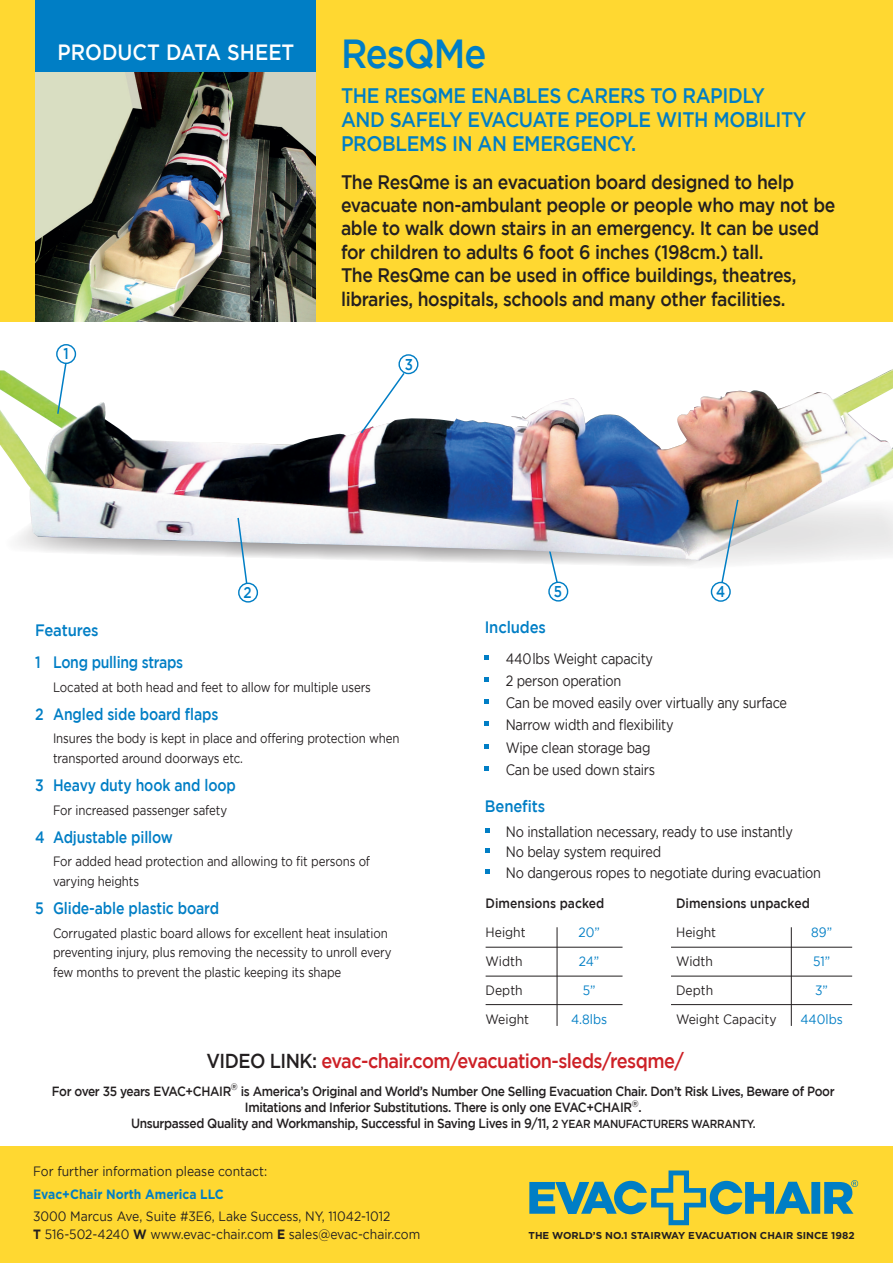
<style>
.page{position:relative;width:893px;height:1263px;background:#fff}
.page>*{position:absolute;margin:0;border:0;box-sizing:border-box;transform-origin:0 0}
.t1{font:500 22.05px "Gotham";color:#fff;scale:.9 1}
.t2{font:500 21px/24px "Gotham";letter-spacing:-.02em;color:#007ec5;scale:.9 1}
.t3{font:500 20.1px "Gotham";letter-spacing:-.03em;color:#cd2026;scale:.9 1}
.t4{font:500 19.5px/23.4px "Gotham";letter-spacing:-.02em;color:#231f20;scale:.9 1}
.t5{font:500 16.5px "Gotham";letter-spacing:-.01em;color:#007ec5;scale:.85 1}
.t6{font:500 16.5px/32.2px "Gotham";letter-spacing:-.01em;color:#007ec5;scale:.9 1}
.t7{font:500 15.6px "Gotham";color:#007ec5;scale:.85 1}
.t8{font:15px/22.2px "Gotham";letter-spacing:-.02em;color:#231f20;scale:.85 1}
.t9{font:13.5px/19.5px "Gotham";letter-spacing:-.01em;color:#231f20;scale:.85 1}
.t10{font:13.5px/18px "Gotham";letter-spacing:-.01em;color:#231f20;scale:.9 1}
.t11{font:500 13.5px "Gotham";color:#231f20;scale:.9 1}
.t12{font:13.5px "Gotham";color:#007ec5;scale:.9 1}
.t13{font:700 13.5px "Gotham";color:#007ec5;scale:.9 1}
.t14{font:500 13.35px "Gotham";letter-spacing:-.03em;color:#231f20;scale:.9 1}
.t15{font:700 10.05px "Gotham";color:#231f20}
.t16{font:500 9.3px "Gotham";color:#231f20;scale:.9 1}
.s1{font-size:40.5px;color:#007ec5}
.s2{color:#231f20}
.s3{font-size:11.7px}
.s4{font-weight:700}
</style>
<div class="page">
<div style="left:0;top:0;width:893px;height:322px;background:#ffd831"></div>
<div style="left:0;top:1146px;width:893px;height:117px;background:#ffd831"></div>
<svg style="left:529px;top:1170px;width:329px;height:55px"></svg>
<div style="left:35px;top:0;width:281px;height:72px;background:#007ec5"></div>
<svg style="left:485px;top:655px;width:4px;height:4px"></svg>
<svg style="left:485px;top:677px;width:4px;height:4px"></svg>
<svg style="left:485px;top:699px;width:4px;height:5px"></svg>
<svg style="left:485px;top:722px;width:4px;height:4px"></svg>
<svg style="left:485px;top:744px;width:4px;height:4px"></svg>
<svg style="left:485px;top:766px;width:4px;height:4px"></svg>
<img style="left:35px;top:72px;width:280px;height:250px">
<hr style="left:557px;top:927px;width:1px;height:99px;background:#231f20">
<hr style="left:486px;top:947px;width:136px;height:1px;background:#231f20">
<hr style="left:486px;top:976px;width:136px;height:1px;background:#231f20">
<hr style="left:486px;top:1004px;width:136px;height:1px;background:#231f20">
<hr style="left:791px;top:927px;width:1px;height:99px;background:#231f20">
<hr style="left:671px;top:947px;width:181px;height:1px;background:#231f20">
<hr style="left:671px;top:976px;width:181px;height:1px;background:#231f20">
<hr style="left:671px;top:1004px;width:181px;height:1px;background:#231f20">
<img style="left:17px;top:485px;width:699px;height:80px">
<div style="left:548px;top:582px;width:20px;height:20px;border:1px solid #007ec5;border-radius:50%"></div>
<img style="left:525px;top:485px;width:34px;height:99px">
<img style="left:0;top:370px;width:863px;height:115px">
<div style="left:56px;top:344px;width:20px;height:20px;border:1px solid #007ec5;border-radius:50%"></div>
<svg style="left:56px;top:361px;width:12px;height:54px"></svg>
<svg style="left:236px;top:516px;width:12px;height:69px"></svg>
<div style="left:238px;top:583px;width:20px;height:20px;border:1px solid #007ec5;border-radius:50%"></div>
<svg style="left:359px;top:371px;width:47px;height:64px"></svg>
<div style="left:398px;top:354px;width:20px;height:20px;border:1px solid #007ec5;border-radius:50%"></div>
<svg style="left:626px;top:497px;width:267px;height:87px"></svg>
<div style="left:711px;top:582px;width:20px;height:20px;border:1px solid #007ec5;border-radius:50%"></div>
<svg style="left:485px;top:828px;width:4px;height:4px"></svg>
<svg style="left:485px;top:849px;width:4px;height:4px"></svg>
<svg style="left:485px;top:869px;width:4px;height:5px"></svg>
<h1 class="t1" style="left:58px;top:40px;width:478px">PRODUCT DATA SHEET <span class="s1">ResQMe</span></h1>
<h2 class="t2" style="left:341px;top:83px;width:519px">THE RESQME ENABLES CARERS TO RAPIDLY<br>AND SAFELY EVACUATE PEOPLE WITH MOBILITY<br>PROBLEMS IN AN EMERGENCY.</h2>
<p class="t4" style="left:341px;top:170px;width:551px">The ResQme is an evacuation board designed to help evacuate non-ambulant people or people who may not be able to walk down stairs in an emergency. It can be used for children to adults 6 foot 6 inches (198cm.) tall.<br>The ResQme can be used in office buildings, theatres, libraries, hospitals, schools and many other facilities.</p>
<p class="t7" style="left:64px;top:345px;width:8px">1</p>
<p class="t7" style="left:243px;top:584px;width:11px">2</p>
<p class="t7" style="left:405px;top:355px;width:11px">3</p>
<p class="t7" style="left:554px;top:583px;width:11px">5</p>
<p class="t7" style="left:716px;top:583px;width:12px">4</p>
<p class="t6" style="left:485px;top:611px;width:69px">Includes</p>
<p class="t8" style="left:506px;top:647px;width:332px">440lbs Weight capacity<br>2 person operation<br>Can be moved easily over virtually any surface<br>Narrow width and flexibility<br>Wipe clean storage bag<br>Can be used down stairs</p>
<p class="t6" style="left:35px;top:613px;width:166px">Features<br>1 Long pulling straps</p>
<p class="t9" style="left:53px;top:677px;width:375px">Located at both head and feet to allow for multiple users</p>
<p class="t5" style="left:35px;top:704px;width:217px">2 Angled side board flaps</p>
<p class="t9" style="left:53px;top:729px;width:409px">Insures the body is kept in place and offering protection when transported around doorways etc.</p>
<p class="t5" style="left:35px;top:776px;width:238px">3 Heavy duty hook and loop</p>
<p class="t9" style="left:53px;top:800px;width:206px">For increased passenger safety</p>
<p class="t5" style="left:35px;top:827px;width:164px">4 Adjustable pillow</p>
<p class="t9" style="left:53px;top:852px;width:375px">For added head protection and allowing to fit persons of varying heights</p>
<p class="t5" style="left:35px;top:899px;width:218px">5 Glide-able plastic board</p>
<p class="t9" style="left:53px;top:923px;width:400px">Corrugated plastic board allows for excellent heat insulation preventing injury, plus removing the necessity to unroll every few months to prevent the plastic keeping its shape</p>
<p class="t6" style="left:485px;top:789px;width:69px">Benefits</p>
<p class="t8" style="left:506px;top:821px;width:372px;line-height:20.7px">No installation necessary, ready to use instantly<br>No belay system required<br>No dangerous ropes to negotiate during evacuation</p>
<p class="t11" style="left:676px;top:896px;width:150px">Dimensions unpacked</p>
<p class="t10" style="left:676px;top:923px;width:46px">Height</p>
<p class="t12" style="left:811px;top:925px;width:25px">89”</p>
<p class="t10" style="left:676px;top:952px;width:43px">Width</p>
<p class="t12" style="left:813px;top:954px;width:21px">51”</p>
<p class="t10" style="left:676px;top:981px;width:43px">Depth</p>
<p class="t12" style="left:815px;top:983px;width:16px">3”</p>
<p class="t10" style="left:676px;top:1010px;width:113px">Weight Capacity</p>
<p class="t12" style="left:800px;top:1012px;width:49px">440lbs</p>
<h3 class="t3" style="left:207px;top:1049px;width:532px"><span class="s2">VIDEO LINK:</span> evac-chair.com/evacuation-sleds/resqme/</h3>
<p class="t11" style="left:486px;top:896px;width:133px">Dimensions packed</p>
<p class="t10" style="left:486px;top:923px;width:46px">Height</p>
<p class="t12" style="left:578px;top:925px;width:25px">20”</p>
<p class="t10" style="left:486px;top:952px;width:43px">Width</p>
<p class="t12" style="left:579px;top:954px;width:24px">24”</p>
<p class="t10" style="left:486px;top:981px;width:43px">Depth</p>
<p class="t12" style="left:583px;top:983px;width:16px">5”</p>
<p class="t10" style="left:486px;top:1010px;width:50px">Weight</p>
<p class="t12" style="left:571px;top:1012px;width:42px">4.8lbs</p>
<p class="t16" style="left:231px;top:1081px;width:9px">®</p>
<p class="t14" style="left:241px;top:1084px;width:661px">is America’s Original and World’s Number One Selling Evacuation Chair. Don’t Risk Lives, Beware of Poor</p>
<p class="t14" style="left:245px;top:1100px;width:442px">Imitations and Inferior Substitutions. There is only one EVAC+CHAIR<sup>®</sup>.</p>
<p class="t14" style="left:131px;top:1116px;width:695px">Unsurpassed Quality and Workmanship, Successful in Saving Lives in 9/11, <span class="s3">2 YEAR MANUFACTURERS WARRANTY.</span></p>
<p class="t14" style="left:52px;top:1084px;width:201px">For over 35 years EVAC+CHAIR</p>
<p class="t10" style="left:33px;top:1162px;width:261px">For further information please contact:</p>
<p class="t13" style="left:33px;top:1186px;width:213px">Evac+Chair North America LLC</p>
<p class="t10" style="left:33px;top:1207px;width:432px">3000 Marcus Ave, Suite #3E6, Lake Success, NY, 11042-1012<br><span class="s4">T</span> 516-502-4240 <span class="s4">W</span> www.evac-chair.com <span class="s4">E</span> sales@evac-chair.com</p>
<p class="t15" style="left:528px;top:1230px;width:328px">THE WORLD’S NO.1 STAIRWAY EVACUATION CHAIR SINCE 1982</p>
</div>
